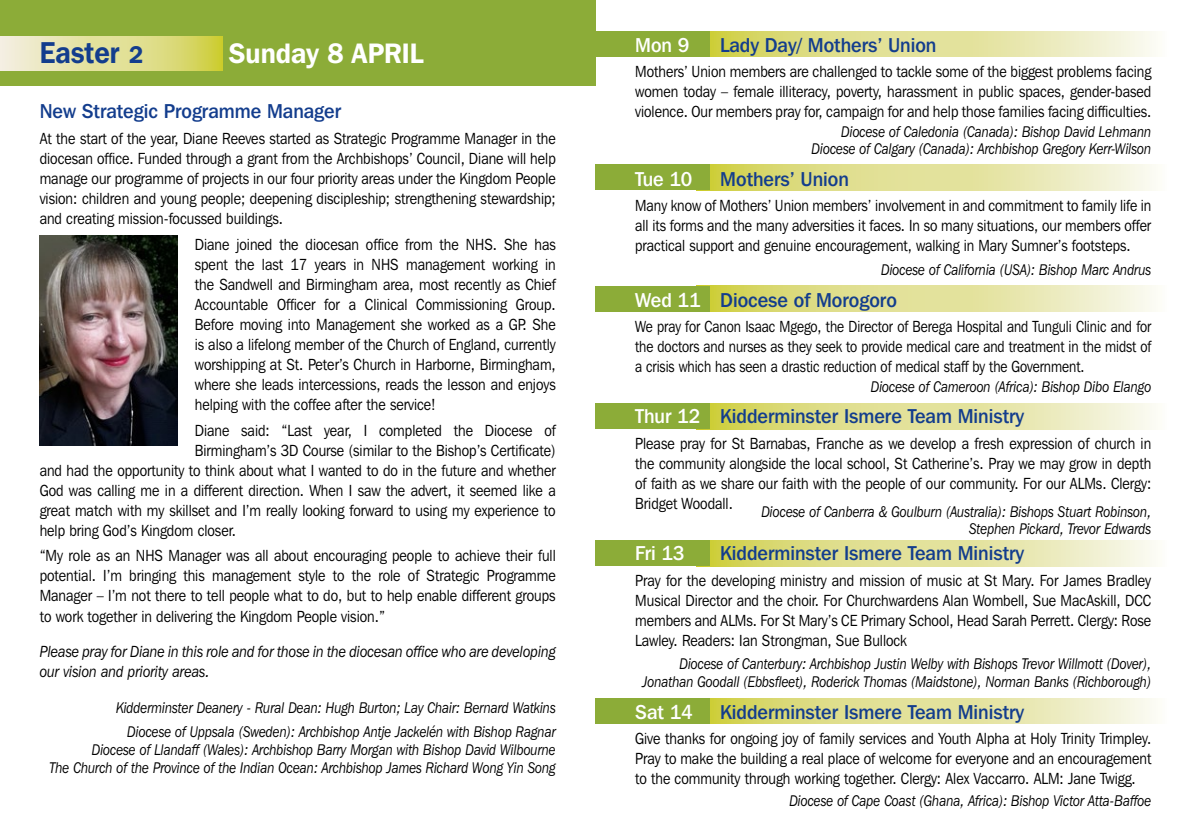
<style>
.page{position:relative;width:1191px;height:840px;background:#fff}
.page>*{position:absolute;margin:0;border:0;box-sizing:border-box;transform-origin:0 0}
.t1{font:600 30px "Franklin Gothic IT Cby BT";color:#133d8d;scale:.89 1}
.t2{font:600 28px "Franklin Gothic IT Cby BT";color:#fff;scale:.95 1}
.t3{font:500 20px "Franklin Gothic IT Cby BT";color:#133d8d;scale:.95 1}
.t4{font:500 20px "Franklin Gothic IT Cby BT";color:#fff;scale:.95 1}
.t5{font:16px/20px "Franklin Gothic IT Cby BT";color:#000;text-align:justify;scale:.88 1}
.t6{font:16px/20px "Franklin Gothic IT Cby BT";color:#000;text-align:justify;scale:.87 1}
.t7{font:16px/20px "Franklin Gothic IT Cby BT";color:#000;text-align:justify;scale:.84 1}
.t8{font:italic 16px/20px "Franklin Gothic IT Cby BT";color:#000;scale:.88 1}
.t9{font:italic 15.4px/18px "Franklin Gothic IT Cby BT";color:#000;text-align:right;scale:.85 1}
.s1{font-size:24px}
.s2{color:#fff}
</style>
<div class="page">
<div style="left:0;top:0;width:595px;height:85px;background:#8cac38"></div>
<svg style="left:0;top:36px;width:222px;height:35px"></svg>
<svg style="left:710px;top:31px;width:446px;height:26px"></svg>
<div style="left:595px;top:31px;width:115px;height:26px;background:#8cac38"></div>
<svg style="left:710px;top:164px;width:446px;height:26px"></svg>
<div style="left:595px;top:164px;width:115px;height:26px;background:#8cac38"></div>
<svg style="left:710px;top:285px;width:446px;height:26px"></svg>
<div style="left:595px;top:285px;width:115px;height:26px;background:#8cac38"></div>
<svg style="left:710px;top:403px;width:446px;height:26px"></svg>
<div style="left:595px;top:403px;width:115px;height:26px;background:#8cac38"></div>
<svg style="left:710px;top:540px;width:446px;height:25px"></svg>
<div style="left:595px;top:540px;width:115px;height:25px;background:#8cac38"></div>
<svg style="left:710px;top:698px;width:446px;height:25px"></svg>
<div style="left:595px;top:697px;width:115px;height:26px;background:#8cac38"></div>
<img style="left:40px;top:235px;width:138px;height:210px">
<h1 class="t1" style="left:40px;top:34px;width:118px">Easter <span class="s1">2</span></h1>
<h2 class="t2" style="left:228px;top:35px;width:206px">Sunday 8 APRIL</h2>
<p class="t4" style="left:635px;top:32px;width:58px">Mon 9</p>
<p class="t3" style="left:720px;top:32px;width:229px">Lady Day/ Mothers’ Union</p>
<p class="t5" style="left:635px;top:61px;width:588px">Mothers’ Union members are challenged to tackle some of the biggest problems facing women today – female illiteracy, poverty, harassment in public spaces, gender-based violence. Our members pray for, campaign for and help those families facing difficulties.</p>
<p class="t9" style="left:811px;top:123px;width:401px;line-height:17.4px">Diocese of Caledonia (Canada): Bishop David Lehmann<br>Diocese of Calgary (Canada): Archbishop Gregory Kerr-Wilson</p>
<p class="t4" style="left:635px;top:166px;width:62px">Tue 10</p>
<p class="t3" style="left:720px;top:166px;width:137px">Mothers’ Union</p>
<p class="t6" style="left:635px;top:195px;width:595px">Many know of Mothers’ Union members’ involvement in and commitment to family life in all its forms and the many adversities it faces. In so many situations, our members offer practical support and genuine encouragement, walking in Mary Sumner’s footsteps.</p>
<p class="t9" style="left:881px;top:260px;width:319px">Diocese of California (USA): Bishop Marc Andrus</p>
<p class="t3" style="left:635px;top:287px;width:277px"><span class="s2">Wed 11</span> Diocese of Morogoro</p>
<p class="t7" style="left:635px;top:316px;width:616px">We pray for Canon Isaac Mgego, the Director of Berega Hospital and Tunguli Clinic and for the doctors and nurses as they seek to provide medical care and treatment in the midst of a crisis which has seen a drastic reduction of medical staff by the Government.</p>
<p class="t9" style="left:870px;top:377px;width:331px">Diocese of Cameroon (Africa): Bishop Dibo Elango</p>
<p class="t3" style="left:635px;top:403px;width:411px"><span class="s2">Thur 12</span> Kidderminster Ismere Team Ministry</p>
<p class="t5" style="left:635px;top:433px;width:588px">Please pray for St Barnabas, Franche as we develop a fresh expression of church in the community alongside the local school, St Catherine’s. Pray we may grow in depth of faith as we share our faith with the people of our community. For our ALMs. Clergy:<br>Bridget Woodall.</p>
<p class="t3" style="left:40px;top:99px;width:319px">New Strategic Programme Manager</p>
<p class="t5" style="left:40px;top:128px;width:588px">At the start of the year, Diane Reeves started as Strategic Programme Manager in the diocesan office. Funded through a grant from the Archbishops’ Council, Diane will help manage our programme of projects in our four priority areas under the Kingdom People vision: children and young people; deepening discipleship; strengthening stewardship; and creating mission-focussed buildings.</p>
<p class="t5" style="left:195px;top:234px;width:412px">Diane joined the diocesan office from the NHS. She has spent the last 17 years in NHS management working in the Sandwell and Birmingham area, most recently as Chief Accountable Officer for a Clinical Commissioning Group.<br>Before moving into Management she worked as a GP. She is also a lifelong member of the Church of England, currently worshipping at St. Peter’s Church in Harborne, Birmingham, where she leads intercessions, reads the lesson and enjoys helping with the coffee after the service!</p>
<p class="t5" style="left:195px;top:419px;width:412px">Diane said: “Last year, I completed the Diocese of</p>
<p class="t5" style="left:195px;top:439px;width:412px">Birmingham’s 3D Course (similar to the Bishop’s Certificate)</p>
<p class="t5" style="left:40px;top:459px;width:588px">and had the opportunity to think about what I wanted to do in the future and whether</p>
<p class="t5" style="left:40px;top:479px;width:588px">God was calling me in a different direction. When I saw the advert, it seemed like a</p>
<p class="t5" style="left:40px;top:499px;width:588px">great match with my skillset and I’m really looking forward to using my experience to</p>
<p class="t5" style="left:40px;top:519px;width:224px">help bring God’s Kingdom closer.</p>
<p class="t5" style="left:40px;top:545px;width:588px">“My role as an NHS Manager was all about encouraging people to achieve their full potential. I’m bringing this management style to the role of Strategic Programme Manager – I’m not there to tell people what to do, but to help enable different groups to work together in delivering the Kingdom People vision.”</p>
<p class="t8" style="left:40px;top:641px;width:588px">Please pray for Diane in this role and for those in the diocesan office who are developing our vision and priority areas.</p>
<p class="t9" style="left:116px;top:695px;width:519px;line-height:23.6px">Kidderminster Deanery - Rural Dean: Hugh Burton; Lay Chair: Bernard Watkins<br>Diocese of Uppsala (Sweden): Archbishop Antje Jackelén with Bishop Ragnar</p>
<p class="t9" style="left:49px;top:739px;width:597px">Diocese of Llandaff (Wales): Archbishop Barry Morgan with Bishop David Wilbourne<br>The Church of the Province of the Indian Ocean: Archbishop James Richard Wong Yin Song</p>
<p class="t9" style="left:761px;top:502px;width:460px;line-height:17.4px">Diocese of Canberra &amp; Goulburn (Australia): Bishops Stuart Robinson,<br>Stephen Pickard, Trevor Edwards</p>
<p class="t4" style="left:635px;top:540px;width:53px">Fri 13</p>
<p class="t3" style="left:720px;top:540px;width:321px">Kidderminster Ismere Team Ministry</p>
<p class="t5" style="left:635px;top:569px;width:588px">Pray for the developing ministry and mission of music at St Mary. For James Bradley Musical Director and the choir. For Churchwardens Alan Wombell, Sue MacAskill, DCC members and ALMs. For St Mary’s CE Primary School, Head Sarah Perrett. Clergy: Rose Lawley. Readers: Ian Strongman, Sue Bullock</p>
<p class="t9" style="left:642px;top:654px;width:600px">Diocese of Canterbury: Archbishop Justin Welby with Bishops Trevor Willmott (Dover),<br>Jonathan Goodall (Ebbsfleet), Roderick Thomas (Maidstone), Norman Banks (Richborough)</p>
<p class="t4" style="left:635px;top:698px;width:62px">Sat 14</p>
<p class="t3" style="left:720px;top:698px;width:321px">Kidderminster Ismere Team Ministry</p>
<p class="t5" style="left:635px;top:728px;width:588px">Give thanks for ongoing joy of family services and Youth Alpha at Holy Trinity Trimpley.<br>Pray to make the building a real place of welcome for everyone and an encouragement to the community through working together. Clergy: Alex Vaccarro. ALM: Jane Twigg.</p>
<p class="t9" style="left:789px;top:791px;width:427px">Diocese of Cape Coast (Ghana, Africa): Bishop Victor Atta-Baffoe</p>
</div>
